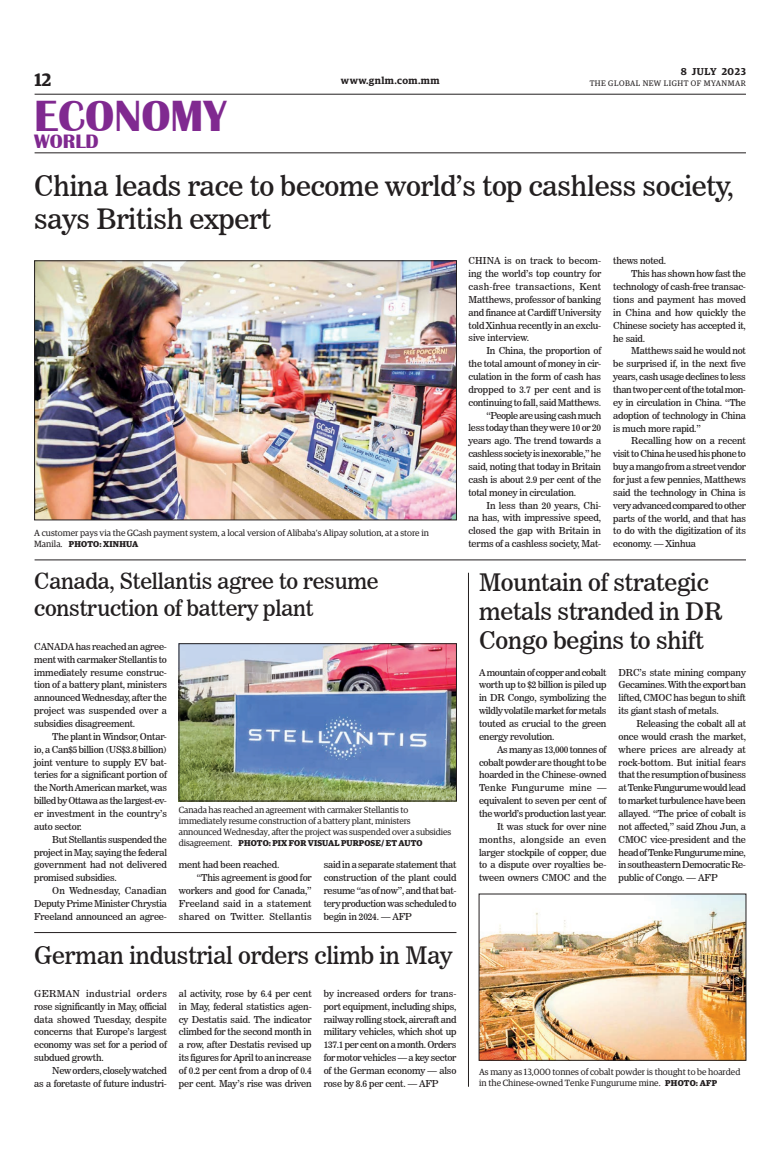
<style>
.page{position:relative;width:773px;height:1152px;background:#fff}
.page>*{position:absolute;margin:0;border:0;box-sizing:border-box;transform-origin:0 0}
.t1{font:700 45px "Britannic";color:#802990}
._2_Clm_Head{font:28px/33.6px "News 706 BT Roman C";letter-spacing:-.01em;color:#231f20}
._2_Clm_Head-2{font:24px/28.8px "News 706 BT Roman C";letter-spacing:-.01em;color:#231f20}
._2_Clm_Head-3{font:22px/26.4px "News 706 BT Roman C";letter-spacing:-.01em;color:#231f20}
.t2{font:700 20px "Britannic";color:#802990}
.t3{font:600 18px "Guardian Egyp";color:#231f20}
.t4{font:600 10px "Guardian Egyp";letter-spacing:.045em;color:#231f20}
._2nd_Body{font:9.5px/12.9px "News 706 BT Roman C";letter-spacing:-.02em;color:#231f20;text-align:justify}
.Normal_Para{font:9.5px/12.9px "News 706 BT Roman C";letter-spacing:-.02em;color:#231f20;text-align:justify}
.t5{font:9px/10.8px "Guardian Egyp";letter-spacing:-.01em;color:#231f20}
.t6{font:700 8.5px "Guardian Egyp";letter-spacing:.01em;color:#231f20}
.t7{font:8px "Guardian Egyp";letter-spacing:.06em;color:#231f20}
.s1{font-weight:400;font-size:9px}
.s2{font-weight:700;font-size:8.5px}
</style>
<div class="page">
<hr style="left:35px;top:94px;width:711px;height:1px;background:#231f20">
<hr style="left:35px;top:153px;width:711px;height:1px;background:#231f20">
<img style="left:36px;top:263px;width:418px;height:255px">
<div style="left:34px;top:261px;width:422px;height:259px;border:1px solid #231f20"></div>
<hr style="left:35px;top:560px;width:711px;height:1px;background:#231f20">
<img style="left:181px;top:646px;width:273px;height:153px">
<img style="left:481px;top:896px;width:263px;height:162px">
<hr style="left:34px;top:932px;width:422px;height:1px;background:#231f20">
<hr style="left:468px;top:573px;width:1px;height:514px;background:#231f20">
<h3 class="t3" style="left:35px;top:67px;width:18px">12</h3>
<p class="t4" style="left:680px;top:64px;width:67px">8 JULY 2023</p>
<p class="t4" style="left:341px;top:73px;width:100px">www.gnlm.com.mm</p>
<p class="t7" style="left:589px;top:78px;width:158px">THE GLOBAL NEW LIGHT OF MYANMAR</p>
<h1 class="t1" style="left:34px;top:90px;width:194px">ECONOMY</h1>
<h3 class="t2" style="left:34px;top:130px;width:66px">WORLD</h3>
<p class="_2_Clm_Head" style="left:34px;top:169px;width:701px">China leads race to become world’s top cashless society, says British expert</p>
<p class="Normal_Para" style="left:468px;top:254px;width:134px">CHINA is on track to becom&shy;ing the world’s top country for cash-free transactions, Kent Matthews, professor of banking and finance at Cardiff University told Xinhua recently in an exclu&shy;sive interview.</p>
<p class="_2nd_Body" style="left:468px;top:344px;width:134px;text-indent:18px">In China, the proportion of the total amount of money in cir&shy;culation in the form of cash has dropped to 3.7 per cent and is continuing to fall, said Matthews.</p>
<p class="_2nd_Body" style="left:468px;top:409px;width:134px;text-indent:18px">“People are using cash much less today than they were 10 or 20 years ago. The trend towards a cashless society is inexorable,” he said, noting that today in Britain cash is about 2.9 per cent of the total money in circulation.</p>
<p class="_2nd_Body" style="left:468px;top:499px;width:134px;text-indent:18px">In less than 20 years, Chi&shy;na has, with impressive speed, closed the gap with Britain in terms of a cashless society, Mat-</p>
<p class="_2nd_Body" style="left:613px;top:255px;width:54px">thews noted.</p>
<p class="_2nd_Body" style="left:613px;top:267px;width:134px;text-indent:18px">This has shown how fast the technology of cash-free transac&shy;tions and payment has moved in China and how quickly the Chinese society has accepted it, he said.</p>
<p class="_2nd_Body" style="left:613px;top:345px;width:134px;text-indent:18px">Matthews said he would not be surprised if, in the next five years, cash usage declines to less than two per cent of the total mon&shy;ey in circulation in China. “The adoption of technology in China is much more rapid.”</p>
<p class="_2nd_Body" style="left:613px;top:434px;width:134px;text-indent:18px">Recalling how on a recent visit to China he used his phone to buy a mango from a street vendor for just a few pennies, Matthews said the technology in China is very advanced compared to other parts of the world, and that has to do with the digitization of its economy. — Xinhua</p>
<p class="t5" style="left:34px;top:527px;width:396px">A customer pays via the GCash payment system, a local version of Alibaba’s Alipay solution, at a store in</p>
<p class="t6" style="left:34px;top:538px;width:105px"><span class="s1">Manila.</span> PHOTO: XINHUA</p>
<p class="_2_Clm_Head-3" style="left:34px;top:568px;width:346px">Canada, Stellantis agree to resume construction of battery plant</p>
<p class="Normal_Para" style="left:34px;top:640px;width:134px">CANADA has reached an agree&shy;ment with carmaker Stellantis to immediately resume construc&shy;tion of a battery plant, ministers announced Wednesday, after the project was suspended over a subsidies disagreement.</p>
<p class="_2nd_Body" style="left:34px;top:730px;width:134px;text-indent:18px">The plant in Windsor, Ontar&shy;io, a Can$5 billion (US$3.8 billion) joint venture to supply EV bat&shy;teries for a significant portion of the North American market, was billed by Ottawa as the largest-ev&shy;er investment in the country’s auto sector.</p>
<p class="_2nd_Body" style="left:34px;top:833px;width:134px;text-indent:18px">But Stellantis suspended the project in May, saying the federal government had not delivered promised subsidies.</p>
<p class="_2nd_Body" style="left:34px;top:884px;width:134px;text-indent:18px">On Wednesday, Canadian Deputy Prime Minister Chrystia Freeland announced an agree-</p>
<p class="_2_Clm_Head-2" style="left:479px;top:568px;width:244px">Mountain of strategic metals stranded in DR<br>Congo begins to shift</p>
<p class="Normal_Para" style="left:479px;top:666px;width:129px">A mountain of copper and cobalt worth up to $2 billion is piled up in DR Congo, symbolizing the wildly volatile market for metals touted as crucial to the green energy revolution.</p>
<p class="_2nd_Body" style="left:479px;top:743px;width:129px;text-indent:18px">As many as 13,000 tonnes of cobalt powder are thought to be hoarded in the Chinese-owned Tenke Fungurume mine — equivalent to seven per cent of the world’s production last year.</p>
<p class="_2nd_Body" style="left:479px;top:820px;width:129px;text-indent:18px">It was stuck for over nine months, alongside an even larger stockpile of copper, due to a dispute over royalties be&shy;tween owners CMOC and the</p>
<p class="_2nd_Body" style="left:618px;top:666px;width:129px">DRC’s state mining company Gecamines. With the export ban lifted, CMOC has begun to shift its giant stash of metals.</p>
<p class="_2nd_Body" style="left:618px;top:717px;width:129px;text-indent:18px">Releasing the cobalt all at once would crash the market, where prices are already at rock-bottom. But initial fears that the resumption of business at Tenke Fungurume would lead to market turbulence have been allayed. “The price of cobalt is not affected,” said Zhou Jun, a CMOC vice-president and the head of Tenke Fungurume mine, in southeastern Democratic Re&shy;public of Congo. — AFP</p>
<p class="t5" style="left:179px;top:804px;width:274px">Canada has reached an agreement with carmaker Stellantis to immediately resume construction of a battery plant, ministers announced Wednesday, after the project was suspended over a subsidies</p>
<p class="t6" style="left:179px;top:836px;width:245px"><span class="s1">disagreement.</span> PHOTO: PIX FOR VISUAL PURPOSE/ ET AUTO</p>
<p class="_2nd_Body" style="left:179px;top:858px;width:102px">ment had been reached.</p>
<p class="_2nd_Body" style="left:179px;top:871px;width:134px;text-indent:18px">“This agreement is good for workers and good for Canada,” Freeland said in a statement shared on Twitter. Stellantis</p>
<p class="_2nd_Body" style="left:324px;top:858px;width:134px">said in a separate statement that construction of the plant could resume “as of now”, and that bat&shy;tery production was scheduled to begin in 2024. — AFP</p>
<p class="_2_Clm_Head-2" style="left:34px;top:941px;width:419px">German industrial orders climb in May</p>
<p class="Normal_Para" style="left:34px;top:987px;width:134px">GERMAN industrial orders rose significantly in May, official data showed Tuesday, despite concerns that Europe’s largest economy was set for a period of subdued growth.</p>
<p class="_2nd_Body" style="left:34px;top:1064px;width:134px;text-align:right">New orders, closely watched<br>as a foretaste of future industri-</p>
<p class="_2nd_Body" style="left:179px;top:987px;width:134px">al activity, rose by 6.4 per cent in May, federal statistics agen&shy;cy Destatis said. The indicator climbed for the second month in a row, after Destatis revised up its figures for April to an increase of 0.2 per cent from a drop of 0.4 per cent. May’s rise was driven</p>
<p class="_2nd_Body" style="left:324px;top:987px;width:134px">by increased orders for trans&shy;port equipment, including ships, railway rolling stock, aircraft and military vehicles, which shot up 137.1 per cent on a month. Orders for motor vehicles — a key sector of the German economy — also rose by 8.6 per cent. — AFP</p>
<p class="t5" style="left:479px;top:1066px;width:263px">As many as 13,000 tonnes of cobalt powder is thought to be hoarded in the Chinese-owned Tenke Fungurume mine. <span class="s2">PHOTO: AFP</span></p>
</div>
